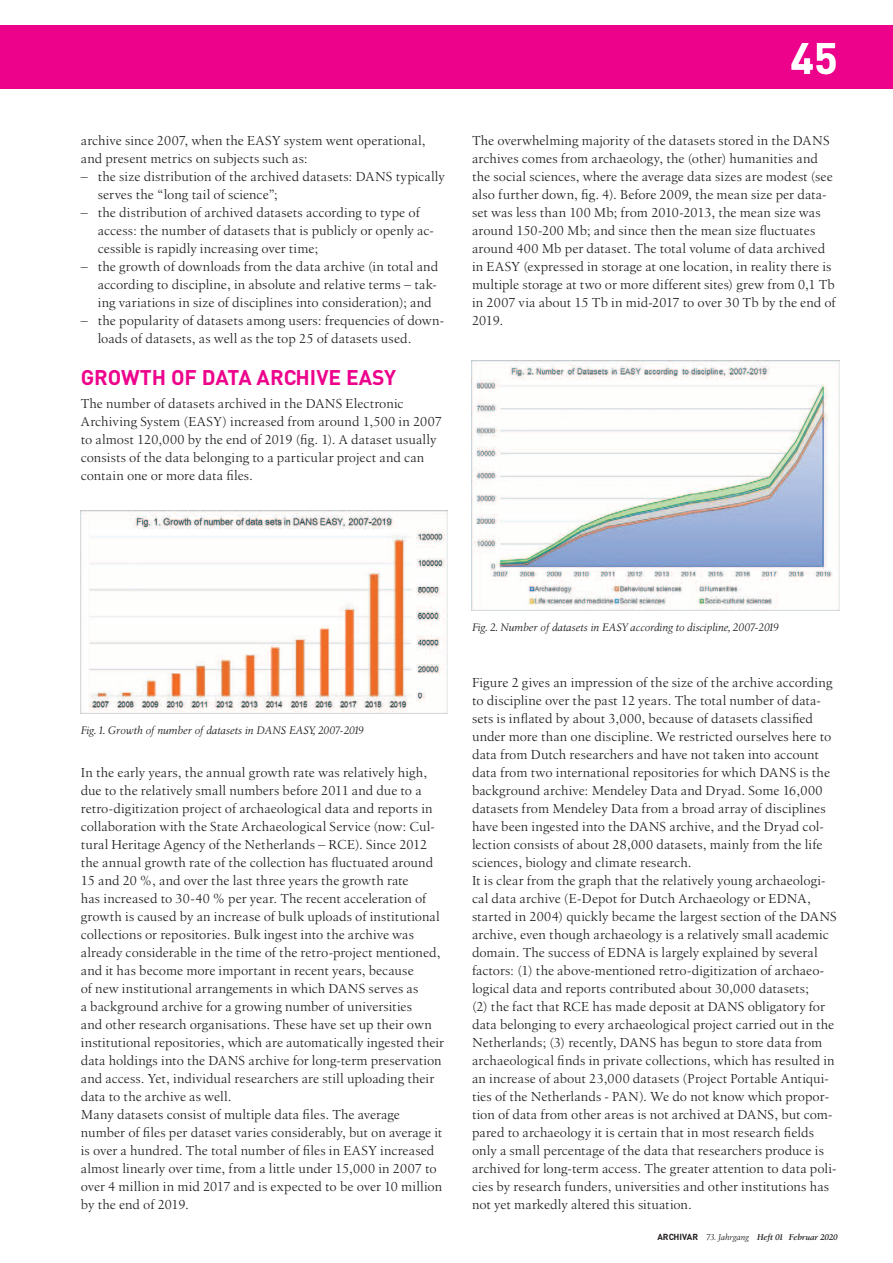
<style>
.page{position:relative;width:893px;height:1263px;background:#fff}
.page>*{position:absolute;margin:0;border:0;box-sizing:border-box;transform-origin:0 0}
.t1{font:700 43.5px "DIN";color:#fff}
.t2{font:700 21px "DIN";color:#ed028c}
.t3{font:13.5px/18px "Birka";letter-spacing:.01em;color:#231f20}
.t4{font:italic 11.25px "Birka";letter-spacing:-.01em;color:#231f20}
.t5{font:italic 600 8.7px "Birka";letter-spacing:-.02em;color:#231f20}
.s1{font-family:"DIN";font-weight:700;font-style:normal}
.s2{font-weight:400}
</style>
<div class="page">
<div style="left:0;top:25px;width:893px;height:64px;background:#ed028c"></div>
<img style="left:80px;top:510px;width:367px;height:203px">
<img style="left:472px;top:360px;width:367px;height:250px">
<p class="t3" style="left:81px;top:132px;width:346px">archive since 2007, when the EASY system went operational, and present metrics on subjects such as:</p>
<p class="t3" style="left:98px;top:168px;width:349px;text-indent:-17px">– the size distribution of the archived datasets: DANS typically serves the “long tail of science”;</p>
<p class="t3" style="left:98px;top:204px;width:338px;text-indent:-17px">– the distribution of archived datasets according to type of access: the number of datasets that is publicly or openly ac&shy;cessible is rapidly increasing over time;</p>
<p class="t3" style="left:98px;top:258px;width:342px;text-align:justify;text-indent:-17px">– the growth of downloads from the data archive (in total and according to discipline, in absolute and relative terms – tak&shy;ing variations in size of disciplines into consideration); and</p>
<p class="t3" style="left:98px;top:311px;width:348px;text-indent:-17px">– the popularity of datasets among users: frequencies of down&shy;loads of datasets, as well as the top 25 of datasets used.</p>
<h2 class="t2" style="left:81px;top:364px;width:148px">GROWTH OF DATA</h2>
<h2 class="t2" style="left:257px;top:364px;width:129px">ARCHIVE EASY</h2>
<p class="t3" style="left:81px;top:394px;width:363px">The number of datasets archived in the DANS Electronic Archiving System (EASY) increased from around 1,500 in 2007 to almost 120,000 by the end of 2019 (fig. 1). A dataset usually consists of the data belonging to a particular project and can contain one or more data files.</p>
<h1 class="t1" style="left:790px;top:29px;width:49px">45</h1>
<p class="t3" style="left:472px;top:132px;width:365px">The overwhelming majority of the datasets stored in the DANS archives comes from archaeology, the (other) humanities and the social sciences, where the average data sizes are modest (see also further down, fig. 4). Before 2009, the mean size per data&shy;set was less than 100 Mb; from 2010-2013, the mean size was around 150-200 Mb; and since then the mean size fluctuates around 400 Mb per dataset. The total volume of data archived in EASY (expressed in storage at one location, in reality there is multiple storage at two or more different sites) grew from 0,1 Tb in 2007 via about 15 Tb in mid-2017 to over 30 Tb by the end of 2019.</p>
<p class="t4" style="left:81px;top:724px;width:285px">Fig. 1. Growth of number of datasets in DANS EASY, 2007-2019</p>
<p class="t3" style="left:81px;top:763px;width:365px">In the early years, the annual growth rate was relatively high, due to the relatively small numbers before 2011 and due to a retro-digitization project of archaeological data and reports in collaboration with the State Archaeological Service (now: Cul&shy;tural Heritage Agency of the Netherlands – RCE). Since 2012 the annual growth rate of the collection has fluctuated around 15 and 20 %, and over the last three years the growth rate<br>has increased to 30-40 % per year. The recent acceleration of growth is caused by an increase of bulk uploads of institutional collections or repositories. Bulk ingest into the archive was already considerable in the time of the retro-project mentioned, and it has become more important in recent years, because<br>of new institutional arrangements in which DANS serves as<br>a background archive for a growing number of universities<br>and other research organisations. These have set up their own institutional repositories, which are automatically ingested their data holdings into the DANS archive for long-term preservation and access. Yet, individual researchers are still uploading their data to the archive as well.<br>Many datasets consist of multiple data files. The average number of files per dataset varies considerably, but on average it is over a hundred. The total number of files in EASY increased almost linearly over time, from a little under 15,000 in 2007 to over 4 million in mid 2017 and is expected to be over 10 million by the end of 2019.</p>
<p class="t4" style="left:472px;top:621px;width:308px">Fig. 2. Number of datasets in EASY according to discipline, 2007-2019</p>
<p class="t3" style="left:472px;top:674px;width:366px">Figure 2 gives an impression of the size of the archive according to discipline over the past 12 years. The total number of data&shy;sets is inflated by about 3,000, because of datasets classified under more than one discipline. We restricted ourselves here to data from Dutch researchers and have not taken into account data from two international repositories for which DANS is the background archive: Mendeley Data and Dryad. Some 16,000 datasets from Mendeley Data from a broad array of disciplines have been ingested into the DANS archive, and the Dryad col&shy;lection consists of about 28,000 datasets, mainly from the life sciences, biology and climate research.<br>It is clear from the graph that the relatively young archaeologi&shy;cal data archive (E-Depot for Dutch Archaeology or EDNA, started in 2004) quickly became the largest section of the DANS archive, even though archaeology is a relatively small academic domain. The success of EDNA is largely explained by several factors: (1) the above-mentioned retro-digitization of archaeo&shy;logical data and reports contributed about 30,000 datasets;<br>(2) the fact that RCE has made deposit at DANS obligatory for data belonging to every archaeological project carried out in the Netherlands; (3) recently, DANS has begun to store data from archaeological finds in private collections, which has resulted in an increase of about 23,000 datasets (Project Portable Antiqui&shy;ties of the Netherlands - PAN). We do not know which propor&shy;tion of data from other areas is not archived at DANS, but com&shy;pared to archaeology it is certain that in most research fields only a small percentage of the data that researchers produce is archived for long-term access. The greater attention to data poli&shy;cies by research funders, universities and other institutions has not yet markedly altered this situation.</p>
<p class="t5" style="left:657px;top:1232px;width:182px"><span class="s1">ARCHIVAR</span> <span class="s2">73. Jahrgang</span> Heft 01 Februar 2020</p>
</div>
